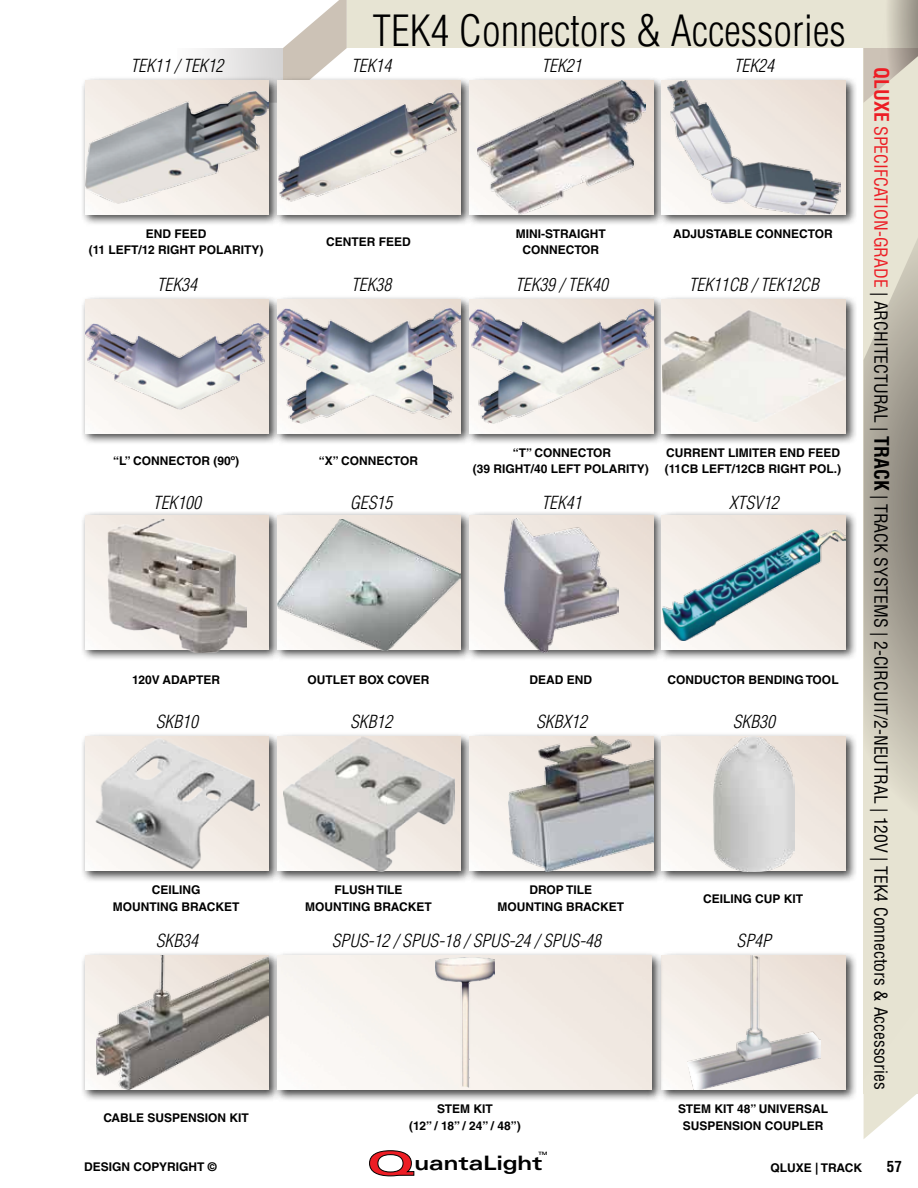
<style>
.page{position:relative;width:918px;height:1188px;background:#fff}
.page>*{position:absolute;margin:0;border:0;box-sizing:border-box;transform-origin:0 0}
.Spec_Sheet_Right_Han{font:300 condensed 42px "Helvetica LT Std";color:#000}
.t1{font:700 expanded 19.8px "Univers LT Std";color:#000}
.Spec_Sheet_Left_Alig{font:italic 300 condensed 17.7px "Helvetica LT Std";color:#000}
.t2{font:condensed 17.7px "Helvetica LT Std";color:#000}
.t3{font:700 condensed 15px "Helvetica LT Std";color:#000}
.t4{font:700 12px/16.5px "Helvetica LT Std";color:#000}
.t5{font:700 expanded 4.5px "Univers LT Std";color:#000}
.s1{font-weight:700;font-size:19.5px;color:#ed1d24}
.s2{color:#ed1d24}
.s3{font-weight:700;font-size:19.5px}
</style>
<div class="page">
<div style="left:864px;top:35px;width:54px;height:1059px;background:#e7e4d3"></div>
<div style="left:347px;top:0;width:571px;height:48px;background:#e7e4d3"></div>
<svg style="left:200px;top:0;width:147px;height:76px"></svg>
<svg style="left:864px;top:1094px;width:52px;height:45px"></svg>
<svg style="left:864px;top:239px;width:54px;height:563px"></svg>
<svg style="left:864px;top:0;width:54px;height:102px"></svg>
<div style="left:81px;top:76px;width:199px;height:151px;background:#000;opacity:.75"></div>
<img style="left:85px;top:80px;width:184px;height:134px">
<div style="left:273px;top:76px;width:200px;height:151px;background:#000;opacity:.75"></div>
<img style="left:277px;top:80px;width:184px;height:134px">
<div style="left:465px;top:76px;width:200px;height:151px;background:#000;opacity:.75"></div>
<img style="left:470px;top:80px;width:183px;height:134px">
<div style="left:658px;top:76px;width:199px;height:151px;background:#000;opacity:.75"></div>
<img style="left:662px;top:80px;width:184px;height:134px">
<div style="left:81px;top:295px;width:199px;height:150px;background:#000;opacity:.75"></div>
<img style="left:85px;top:299px;width:184px;height:134px">
<div style="left:273px;top:295px;width:200px;height:150px;background:#000;opacity:.75"></div>
<img style="left:277px;top:299px;width:184px;height:134px">
<div style="left:465px;top:295px;width:200px;height:150px;background:#000;opacity:.75"></div>
<img style="left:470px;top:299px;width:183px;height:134px">
<div style="left:658px;top:295px;width:199px;height:150px;background:#000;opacity:.75"></div>
<img style="left:662px;top:299px;width:184px;height:134px">
<div style="left:81px;top:732px;width:199px;height:151px;background:#000;opacity:.75"></div>
<img style="left:85px;top:737px;width:184px;height:134px">
<div style="left:273px;top:732px;width:200px;height:151px;background:#000;opacity:.75"></div>
<img style="left:277px;top:737px;width:184px;height:134px">
<div style="left:465px;top:732px;width:200px;height:151px;background:#000;opacity:.75"></div>
<img style="left:470px;top:737px;width:38px;height:134px">
<div style="left:658px;top:732px;width:199px;height:151px;background:#000;opacity:.75"></div>
<img style="left:662px;top:737px;width:184px;height:134px">
<div style="left:81px;top:511px;width:199px;height:150px;background:#000;opacity:.75"></div>
<img style="left:85px;top:515px;width:184px;height:134px">
<div style="left:273px;top:511px;width:200px;height:150px;background:#000;opacity:.75"></div>
<img style="left:277px;top:515px;width:184px;height:5px">
<div style="left:465px;top:511px;width:200px;height:150px;background:#000;opacity:.75"></div>
<img style="left:470px;top:515px;width:183px;height:134px">
<div style="left:658px;top:511px;width:199px;height:150px;background:#000;opacity:.75"></div>
<img style="left:662px;top:515px;width:184px;height:134px">
<div style="left:81px;top:951px;width:199px;height:151px;background:#000;opacity:.75"></div>
<img style="left:85px;top:956px;width:12px;height:134px">
<div style="left:658px;top:951px;width:199px;height:151px;background:#000;opacity:.75"></div>
<img style="left:664px;top:956px;width:182px;height:134px">
<div style="left:273px;top:951px;width:391px;height:151px;background:#000;opacity:.75"></div>
<img style="left:277px;top:956px;width:375px;height:134px">
<svg style="left:369px;top:1150px;width:45px;height:26px"></svg>
<img style="left:277px;top:93px;width:184px;height:109px">
<img style="left:477px;top:80px;width:169px;height:135px">
<img style="left:667px;top:80px;width:173px;height:135px">
<img style="left:85px;top:92px;width:184px;height:111px">
<img style="left:277px;top:309px;width:184px;height:115px">
<img style="left:470px;top:309px;width:183px;height:115px">
<img style="left:662px;top:310px;width:184px;height:113px">
<img style="left:85px;top:323px;width:184px;height:86px">
<img style="left:277px;top:520px;width:184px;height:131px">
<img style="left:505px;top:518px;width:113px;height:134px">
<img style="left:662px;top:529px;width:184px;height:112px">
<img style="left:107px;top:518px;width:140px;height:134px">
<img style="left:284px;top:737px;width:171px;height:134px">
<img style="left:508px;top:737px;width:145px;height:134px">
<img style="left:714px;top:737px;width:80px;height:134px">
<img style="left:94px;top:737px;width:166px;height:134px">
<img style="left:435px;top:958px;width:60px;height:130px">
<img style="left:687px;top:956px;width:134px;height:134px">
<img style="left:97px;top:956px;width:172px;height:134px">
<p class="Spec_Sheet_Right_Han" style="left:372px;top:5px;width:475px">TEK4 Connectors &amp; Accessories</p>
<p class="Spec_Sheet_Left_Alig" style="left:130px;top:54px;width:94px">TEK11 / TEK12</p>
<p class="Spec_Sheet_Left_Alig" style="left:351px;top:54px;width:42px">TEK14</p>
<p class="Spec_Sheet_Left_Alig" style="left:734px;top:54px;width:42px">TEK24</p>
<p class="Spec_Sheet_Left_Alig" style="left:541px;top:54px;width:42px">TEK21</p>
<p class="t4" style="left:146px;top:225px;width:62px">END FEED</p>
<p class="t4" style="left:673px;top:225px;width:161px">ADJUSTABLE CONNECTOR</p>
<p class="t4" style="left:89px;top:242px;width:176px">(11 LEFT/12 RIGHT POLARITY)</p>
<p class="t4" style="left:516px;top:225px;width:92px">MINI-STRAIGHT</p>
<p class="t4" style="left:522px;top:242px;width:78px">CONNECTOR</p>
<p class="t4" style="left:326px;top:234px;width:86px">CENTER FEED</p>
<p class="Spec_Sheet_Left_Alig" style="left:157px;top:273px;width:42px">TEK34</p>
<p class="Spec_Sheet_Left_Alig" style="left:351px;top:273px;width:42px">TEK38</p>
<p class="Spec_Sheet_Left_Alig" style="left:689px;top:273px;width:132px">TEK11CB / TEK12CB</p>
<p class="Spec_Sheet_Left_Alig" style="left:515px;top:273px;width:94px">TEK39 / TEK40</p>
<p class="t4" style="left:113px;top:452px;width:127px">“L” CONNECTOR (90º)</p>
<p class="t4" style="left:319px;top:452px;width:101px">“X” CONNECTOR</p>
<p class="t4" style="left:513px;top:444px;width:100px">“T” CONNECTOR</p>
<p class="t4" style="left:473px;top:461px;width:178px">(39 RIGHT/40 LEFT POLARITY)</p>
<p class="t4" style="left:665px;top:444px;width:178px">CURRENT LIMITER END FEED (11CB LEFT/12CB RIGHT POL.)</p>
<p class="Spec_Sheet_Left_Alig" style="left:153px;top:492px;width:49px">TEK100</p>
<p class="Spec_Sheet_Left_Alig" style="left:350px;top:492px;width:44px">GES15</p>
<p class="Spec_Sheet_Left_Alig" style="left:729px;top:492px;width:51px">XTSV12</p>
<p class="Spec_Sheet_Left_Alig" style="left:541px;top:492px;width:42px">TEK41</p>
<p class="t4" style="left:132px;top:671px;width:89px">120V ADAPTER</p>
<p class="t4" style="left:529px;top:671px;width:64px">DEAD END</p>
<p class="t4" style="left:667px;top:671px;width:173px">CONDUCTOR BENDING TOOL</p>
<p class="t4" style="left:307px;top:671px;width:124px">OUTLET BOX COVER</p>
<p class="Spec_Sheet_Left_Alig" style="left:156px;top:711px;width:44px">SKB10</p>
<p class="Spec_Sheet_Left_Alig" style="left:350px;top:711px;width:44px">SKB12</p>
<p class="Spec_Sheet_Left_Alig" style="left:733px;top:711px;width:44px">SKB30</p>
<p class="Spec_Sheet_Left_Alig" style="left:536px;top:711px;width:52px">SKBX12</p>
<p class="t4" style="left:152px;top:882px;width:50px">CEILING</p>
<p class="t4" style="left:113px;top:898px;width:128px">MOUNTING BRACKET</p>
<p class="t4" style="left:334px;top:882px;width:70px">FLUSH TILE</p>
<p class="t4" style="left:305px;top:898px;width:128px">MOUNTING BRACKET</p>
<p class="t4" style="left:529px;top:882px;width:64px">DROP TILE</p>
<p class="t4" style="left:497px;top:898px;width:128px">MOUNTING BRACKET</p>
<p class="t4" style="left:703px;top:890px;width:102px">CEILING CUP KIT</p>
<p class="Spec_Sheet_Left_Alig" style="left:156px;top:930px;width:44px">SKB34</p>
<p class="Spec_Sheet_Left_Alig" style="left:332px;top:930px;width:271px">SPUS-12 / SPUS-18 / SPUS-24 / SPUS-48</p>
<p class="Spec_Sheet_Left_Alig" style="left:737px;top:930px;width:36px">SP4P</p>
<p class="t4" style="left:103px;top:1109px;width:147px">CABLE SUSPENSION KIT</p>
<p class="t4" style="left:437px;top:1101px;width:57px">STEM KIT</p>
<p class="t4" style="left:409px;top:1117px;width:113px">(12” / 18” / 24” / 48”)</p>
<p class="t4" style="left:678px;top:1101px;width:152px;text-align:center">STEM KIT 48” UNIVERSAL<br>SUSPENSION COUPLER</p>
<p class="t2" style="left:892px;top:67px;width:1024px;rotate:90deg"><span class="s1">QLUXE</span> <span class="s2">SPECIFCATION-GRADE</span> | ARCHITECTURAL | <span class="s3">TRACK</span> | TRACK SYSTEMS | 2-CIRCUIT/2-NEUTRAL | 120V | TEK4 Connectors &amp; Accessories</p>
<p class="t5" style="left:539px;top:1151px;width:11px">TM</p>
<h2 class="t1" style="left:414px;top:1152px;width:130px">uantaLight</h2>
<p class="t4" style="left:84px;top:1159px;width:134px">DESIGN COPYRIGHT ©</p>
<p class="t4" style="left:771px;top:1159px;width:93px">QLUXE | TRACK</p>
<p class="t3" style="left:887px;top:1157px;width:16px">57</p>
</div>
